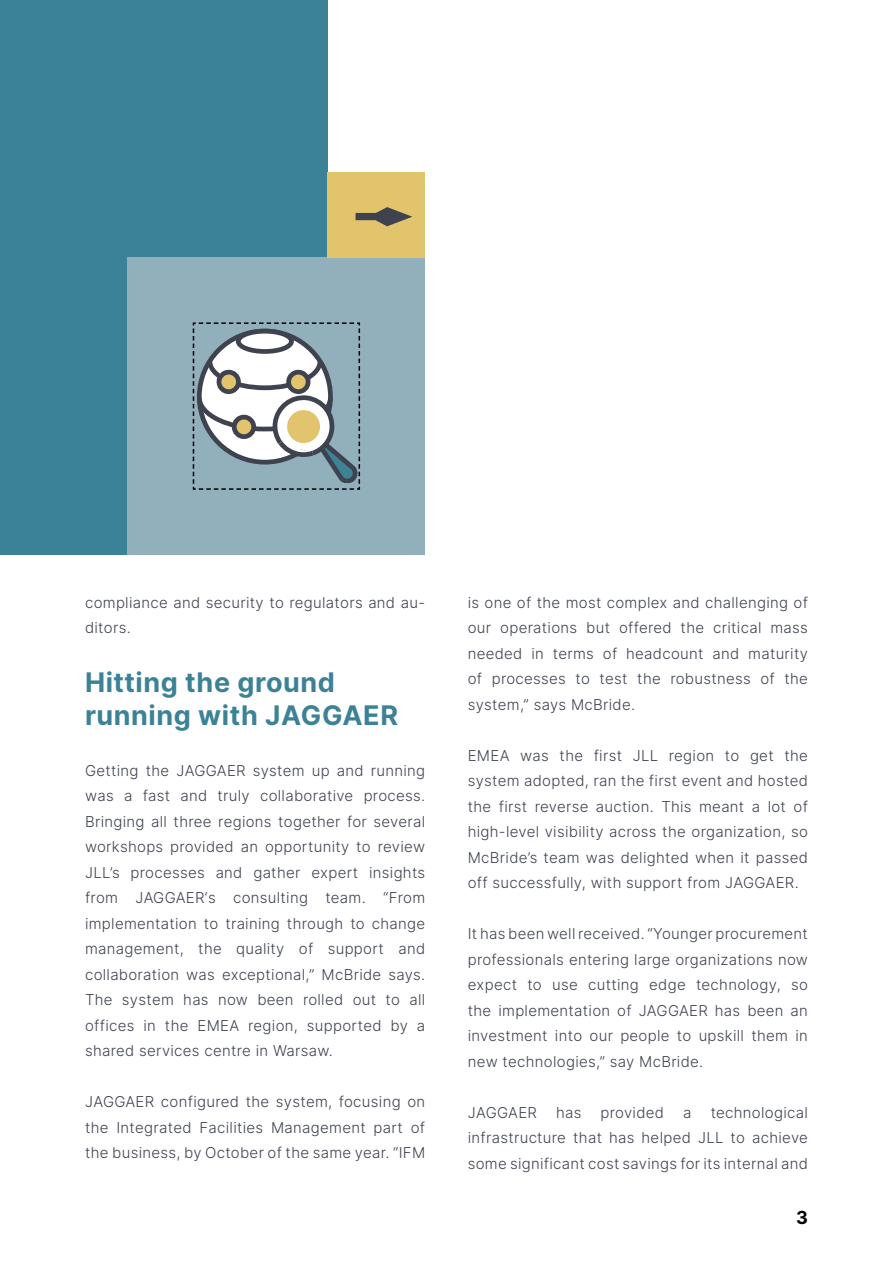
<style>
.page{position:relative;width:893px;height:1263px;background:#fff}
.page>*{position:absolute;margin:0;border:0;box-sizing:border-box;transform-origin:0 0}
.t1{font:700 27px/33px "Inter";letter-spacing:.02em;color:#3c8296}
.t2{font:700 18px "Inter";color:#000}
.t3{font:300 15px/25.5px "Inter";letter-spacing:.02em;color:#3e434f;text-align:justify}
</style>
<div class="page">
<div style="left:0;top:0;width:327px;height:555px;background:#3c8296"></div>
<div style="left:128px;top:257px;width:297px;height:298px;background:#92afbc"></div>
<div style="left:327px;top:172px;width:98px;height:85px;background:#e2c46d"></div>
<svg style="left:356px;top:207px;width:56px;height:19px"></svg>
<svg style="left:192px;top:322px;width:169px;height:168px"></svg>
<p class="t3" style="left:85px;top:589px;width:342px">compliance and security to regulators and au&shy;ditors.</p>
<h1 class="t1" style="left:85px;top:665px;width:314px">Hitting the ground running with JAGGAER</h1>
<p class="t3" style="left:85px;top:757px;width:342px">Getting the JAGGAER system up and running was a fast and truly collaborative process.<br>Bringing all three regions together for several workshops provided an opportunity to review JLL’s processes and gather expert insights from JAGGAER‘s consulting team. “From implementation to training through to change management, the quality of support and collaboration was exceptional,” McBride says.<br>The system has now been rolled out to all offices in the EMEA region, supported by a shared services centre in Warsaw.</p>
<p class="t3" style="left:85px;top:1089px;width:342px">JAGGAER configured the system, focusing on the Integrated Facilities Management part of the business, by October of the same year. “IFM</p>
<p class="t3" style="left:468px;top:589px;width:342px">is one of the most complex and challenging of our operations but offered the critical mass needed in terms of headcount and maturity of processes to test the robustness of the system,” says McBride.</p>
<p class="t3" style="left:468px;top:742px;width:342px">EMEA was the first JLL region to get the system adopted, ran the first event and hosted the first reverse auction. This meant a lot of high-level visibility across the organization, so McBride’s team was delighted when it passed off successfully, with support from JAGGAER.</p>
<p class="t3" style="left:468px;top:921px;width:342px">It has been well received. “Younger procurement professionals entering large organizations now expect to use cutting edge technology, so the implementation of JAGGAER has been an investment into our people to upskill them in new technologies,” say McBride.</p>
<p class="t3" style="left:468px;top:1099px;width:71px">JAGGAER</p>
<p class="t3" style="left:556px;top:1099px;width:27px">has</p>
<p class="t3" style="left:601px;top:1099px;width:65px">provided</p>
<p class="t3" style="left:683px;top:1099px;width:10px">a</p>
<p class="t3" style="left:468px;top:1099px;width:342px;text-indent:243px">technological infrastructure that has helped JLL to achieve some significant cost savings for its internal and</p>
<p class="t2" style="left:796px;top:1204px;width:13px">3</p>
</div>
